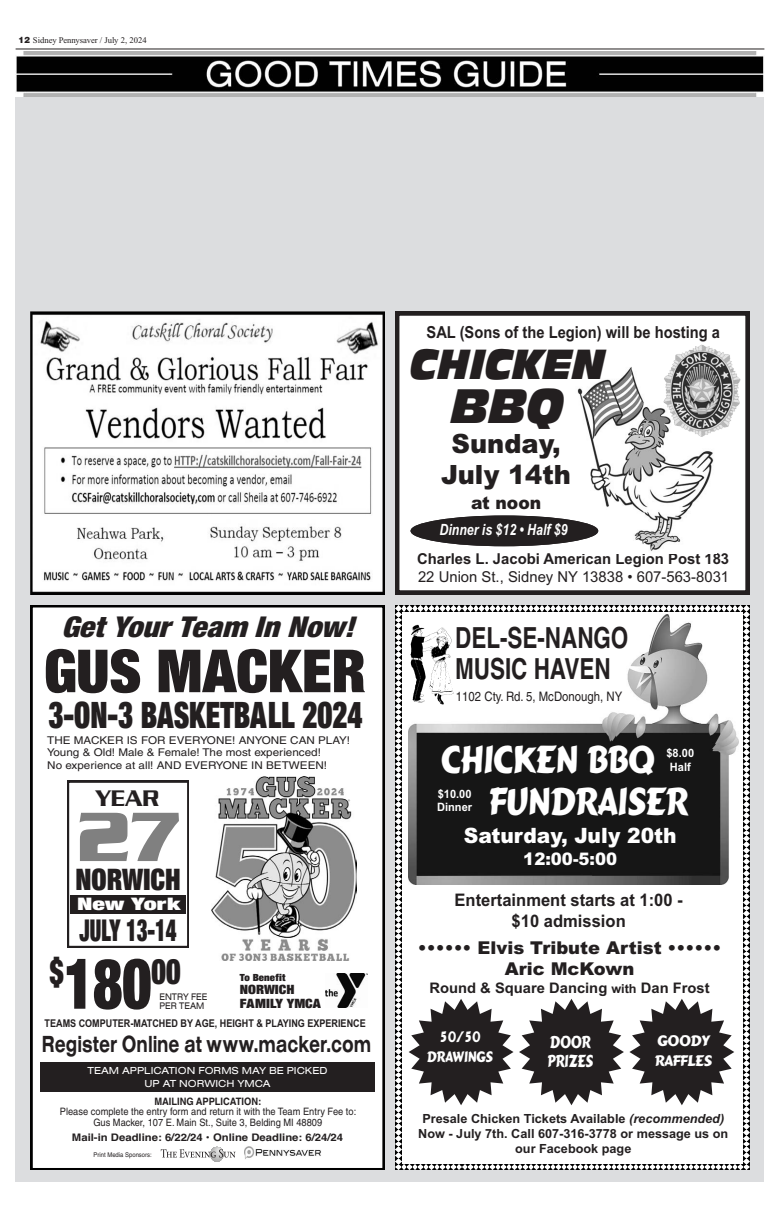
<style>
.page{position:relative;width:780px;height:1216px;background:#fff}
.page>*{position:absolute;margin:0;border:0;box-sizing:border-box;transform-origin:0 0}
.t1{font:700 75.4px "Serpentine";color:#808080;scale:.96 1}
.t2{font:63.6px "Sans Extra Black Condensed DTC";color:#231f20}
.t3{font:italic 47.2px "Antique Olive Nord";color:#231f20;scale:.84 1}
.t4{font:41.5px/42px "Cartoon";color:#fff;scale:.89 1}
.t5{font:italic 41.1px "Antique Olive Nord";color:#231f20;scale:.84 1}
.t6{font:39.1px "Sans Extra Black Condensed DTC";color:#231f20;scale:.79 1}
.t7{font:37px "Sans Extra Black Condensed DTC";color:#231f20;scale:.81 1}
.t8{font:32.3px "Sans Extra Black Condensed DTC";color:#231f20;scale:.69 1}
.t9{font:31.8px "Sans Extra Black Condensed DTC";color:#231f20;scale:.91 1}
.t10{font:italic 30.7px "Sans Black Condensed DTC";color:#231f20;scale:1.09 1}
.t11{font:28.9px/30.4px "Helvetica Bold+T42";color:#231f20;scale:.78 1}
.t12{font:26.6px/30.5px "Arial Black+T42";color:#231f20;text-align:center}
.t13{font:500 24.4px "Serpentine";color:#231f20;scale:.96 1}
.t14{font:24.1px "Sans Extended Medium DTC";color:#231f20;scale:.67 1}
.t15{font:21.1px "Arial Black+T42";color:#fff;scale:.96 1}
.t16{font:18.5px "Sans Extra Black Condensed DTC";color:#fff;scale:1.5 1}
.t17{font:18.4px/19.4px "Cartoon";color:#fff;scale:.81 1}
.t18{font:17.7px/21.2px "Arial Black+T42";color:#231f20;text-align:center}
.t19{font:17.3px/20.7px "Arial Bold MT+T42";color:#231f20;text-align:center;scale:.96 1}
.t20{font:17.3px "Arial Black+T42";color:#fff;scale:.96 1}
.t21{font:16.6px "Arial Bold MT+T42";color:#231f20;scale:.89 1}
.t22{font:16.3px/19.6px "Cartoon";color:#fff}
.t23{font:16.2px/19.5px "Cartoon";color:#fff;text-align:center;scale:.88 1}
.t24{font:italic 700 15.5px "Arial Narrow";color:#fff}
.t25{font:15px "Arial MT+T42";color:#231f20}
.t26{font:15px "Arial Bold MT+T42";color:#231f20}
.t27{font:14.5px "Arial Bold MT+T42";color:#231f20}
.t28{font:13.8px/13.1px "Sans Extra Black Condensed DTC";color:#231f20;scale:1.09 1}
.t29{font:13.1px "Helvetica";color:#231f20;scale:.87 1}
.t30{font:12.6px/15.1px "Arial Bold MT+T42";color:#231f20;text-align:center}
.t31{font:11.5px/13.8px "Arial Bold MT+T42";color:#fff;scale:.96 1}
.t32{font:10.7px/12.3px "Helvetica";color:#231f20;scale:1.09 1}
.t33{font:10.7px "Arial Bold MT+T42";color:#231f20;scale:.85 1}
.t34{font:10.6px "Sans Extra Black Condensed DTC";color:#231f20;scale:1.09 1}
.t35{font:10.5px/12.1px "Sans Extended Regular DTC";color:#fff;text-align:center}
.t36{font:10.4px "Helvetica Bold+T42";color:#231f20;scale:1.09 1}
.t37{font:10.2px/10.7px "Helvetica";color:#231f20;text-align:center;scale:.91 1}
.t38{font:10.2px "Helvetica Bold+T42";color:#231f20;scale:.91 1}
.t39{font:9.9px/10px "Sans Extended Regular DTC";color:#231f20;scale:.83 1}
.t40{font:8.6px "Times New Roman";color:#231f20}
.t41{font:6.5px "Helvetica";color:#231f20;scale:.91 1}
.s1{font-family:"Helvetica";font-weight:900}
.s2{font-size:73.9px}
.s3{font-size:12.5px}
.s4{font-family:"Arial Bold Italic MT+T42"}
</style>
<div class="page">
<div style="left:16px;top:52px;width:748px;height:1129px;background:#dcdddf"></div>
<hr style="left:16px;top:48px;width:748px;height:1px;background:#231f20">
<svg style="left:396px;top:312px;width:353px;height:282px;background:#eeeded"></svg>
<img style="left:575px;top:363px;width:141px;height:190px">
<img style="left:663px;top:344px;width:78px;height:93px">
<svg style="left:411px;top:515px;width:187px;height:31px;background:#504d4e"></svg>
<svg style="left:396px;top:605px;width:353px;height:564px;background:#a6a6a6"></svg>
<div style="left:31px;top:605px;width:353px;height:564px;background:#fff"></div>
<div style="left:41px;top:1062px;width:333px;height:29px;background:#231f20"></div>
<img style="left:325px;top:973px;width:43px;height:33px">
<svg style="left:161px;top:1146px;width:75px;height:15px"></svg>
<img style="left:244px;top:1145px;width:78px;height:14px">
<svg style="left:67px;top:780px;width:122px;height:167px;background:#dad9da"></svg>
<img style="left:211px;top:776px;width:145px;height:184px">
<img style="left:31px;top:312px;width:353px;height:282px">
<img style="left:16px;top:52px;width:748px;height:45px">
<p class="t40" style="left:18px;top:37px;width:130px"><span class="s1">12</span> Sidney Pennysaver / July 2, 2024</p>
<h3 class="t10" style="left:61px;top:616px;width:277px">Get YourTeam In Now!</h3>
<h2 class="t2" style="left:43px;top:649px;width:324px">GUS MACKER</h2>
<h3 class="t6" style="left:49px;top:701px;width:399px">3-ON-3 BASKETBALL 2024</h3>
<p class="t32" style="left:47px;top:735px;width:279px">THE MACKER IS FOR EVERYONE! ANYONE CAN PLAY!<br>Young &amp; Old! Male &amp; Female! The most experienced!<br>No experience at all! AND EVERYONE IN BETWEEN!</p>
<h3 class="t13" style="left:96px;top:790px;width:68px">YEAR</h3>
<h1 class="t1" style="left:77px;top:812px;width:109px">27</h1>
<h3 class="t9" style="left:76px;top:868px;width:117px">NORWICH</h3>
<h3 class="t8" style="left:80px;top:919px;width:142px">JULY 13-14</h3>
<h3 class="t16" style="left:77px;top:897px;width:70px">New York</h3>
<h3 class="t7" style="left:49px;top:958px;width:163px">$<span class="s2">180</span>00</h3>
<p class="t39" style="left:159px;top:992px;width:59px">ENTRY FEE<br>PER TEAM</p>
<p class="t34" style="left:240px;top:974px;width:43px">To Benefit</p>
<p class="t28" style="left:240px;top:984px;width:76px">NORWICH<br>FAMILY YMCA</p>
<p class="t33" style="left:45px;top:1019px;width:379px">TEAMS COMPUTER-MATCHED BY AGE, HEIGHT &amp; PLAYING EXPERIENCE</p>
<h3 class="t14" style="left:42px;top:1029px;width:494px">Register Online at www.macker.com</h3>
<p class="t35" style="left:88px;top:1065px;width:242px">TEAM APPLICATION FORMS MAY BE PICKED<br>UP AT NORWICH YMCA</p>
<p class="t38" style="left:154px;top:1097px;width:119px">MAILING APPLICATION:</p>
<p class="t37" style="left:60px;top:1107px;width:327px">Please complete the entry form and return it with the Team Entry Fee to:<br>Gus Macker, 107 E. Main St., Suite 3, Belding MI 48809</p>
<p class="t36" style="left:72px;top:1132px;width:250px">Mail-in Deadline: 6/22/24 • Online Deadline: 6/24/24</p>
<p class="t41" style="left:94px;top:1151px;width:65px">Print Media Sponsors:</p>
<h3 class="t21" style="left:427px;top:326px;width:331px">SAL (Sons of the Legion) will be hosting a</h3>
<h3 class="t5" style="left:411px;top:348px;width:234px">CHICKEN</h3>
<h3 class="t3" style="left:452px;top:388px;width:136px">BBQ</h3>
<h3 class="t12" style="left:441px;top:431px;width:131px">Sunday,<br>July 14th</h3>
<h3 class="t18" style="left:471px;top:493px;width:72px">at noon</h3>
<h3 class="t24" style="left:440px;top:522px;width:130px">Dinner is $12 • Half $9</h3>
<h3 class="t26" style="left:417px;top:553px;width:314px">Charles L. Jacobi American Legion Post 183</h3>
<h3 class="t25" style="left:418px;top:571px;width:313px">22 Union St., Sidney NY 13838 • 607-563-8031</h3>
<h3 class="t11" style="left:455px;top:625px;width:223px">DEL-SE-NANGO<br>MUSIC HAVEN</h3>
<p class="t29" style="left:456px;top:691px;width:193px">1102 Cty. Rd. 5, McDonough, NY</p>
<h3 class="t4" style="left:490px;top:743px;width:224px;text-indent:-49px">CHICKEN BBQ<br>FUNDRAISER</h3>
<h3 class="t15" style="left:464px;top:828px;width:223px">Saturday, July 20th</h3>
<h3 class="t20" style="left:523px;top:852px;width:99px">12:00-5:00</h3>
<h3 class="t19" style="left:455px;top:891px;width:239px">Entertainment starts at 1:00 - $10 admission</h3>
<p class="t31" style="left:667px;top:747px;width:30px">$8.00<br>Half</p>
<p class="t31" style="left:437px;top:787px;width:38px">$10.00<br>Dinner</p>
<h3 class="t18" style="left:418px;top:938px;width:305px">•••••• Elvis Tribute Artist ••••••<br>Aric McKown</h3>
<h3 class="t27" style="left:430px;top:982px;width:282px">Round &amp; Square Dancing <span class="s3">with</span> Dan Frost</h3>
<h3 class="t23" style="left:427px;top:1029px;width:77px">50/50<br>DRAWINGS</h3>
<h3 class="t17" style="left:548px;top:1034px;width:58px">DOOR<br>PRIZES</h3>
<h3 class="t22" style="left:655px;top:1033px;width:59px">GOODY<br>RAFFLES</h3>
<p class="t30" style="left:418px;top:1112px;width:312px">Presale Chicken Tickets Available <span class="s4">(recommended)<br></span>Now - July 7th. Call 607-316-3778 or message us on our Facebook page</p>
</div>
